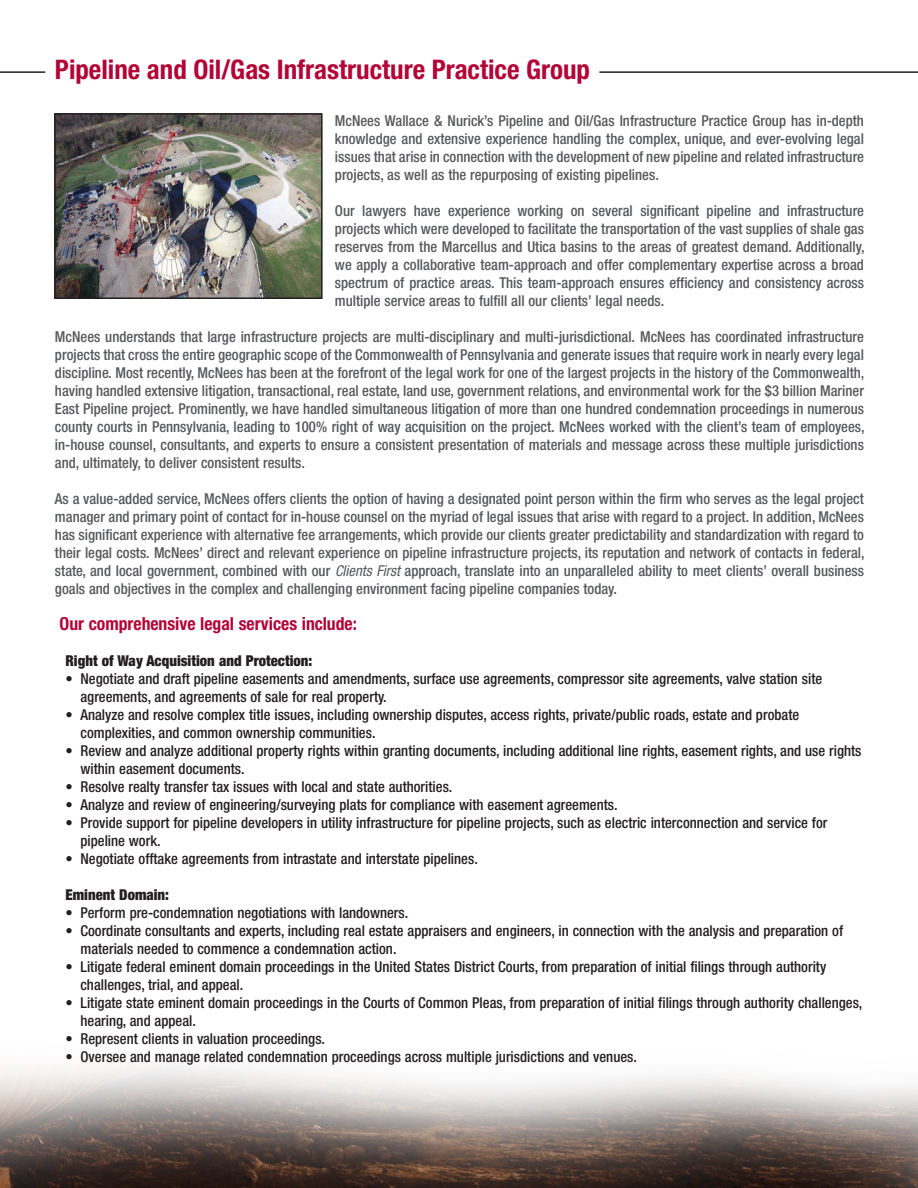
<style>
.page{position:relative;width:918px;height:1188px;background:#fff}
.page>*{position:absolute;margin:0;border:0;box-sizing:border-box;transform-origin:0 0}
.t1{font:700 condensed 27px "Helvetica Neue";color:#b30437}
.t2{font:700 condensed 18px "Helvetica Neue";color:#b30437}
.t3{font:500 condensed 15px/18px "Helvetica Neue";color:#57585a;text-align:justify}
.t4{font:500 condensed 15px/18px "Helvetica Neue";color:#231f20}
.t5{font:900 condensed 15px "Helvetica Neue";color:#231f20}
.s1{font-weight:400;font-style:italic}
</style>
<div class="page">
<img style="left:0;top:1066px;width:918px;height:122px">
<hr style="left:599px;top:71px;width:319px;height:2px;background:#231f20">
<hr style="left:0;top:71px;width:45px;height:2px;background:#231f20">
<img style="left:57px;top:116px;width:263px;height:180px">
<div style="left:54px;top:113px;width:269px;height:186px;border:2px solid #231f20"></div>
<p class="t1" style="left:55px;top:53px;width:537px">Pipeline and Oil/Gas Infrastructure Practice Group</p>
<p class="t3" style="left:335px;top:111px;width:531px">McNees Wallace &amp; Nurick’s Pipeline and Oil/Gas Infrastructure Practice Group has in-depth knowledge and extensive experience handling the complex, unique, and ever-evolving legal issues that arise in connection with the development of new pipeline and related infrastructure projects, as well as the repurposing of existing pipelines.</p>
<p class="t3" style="left:335px;top:201px;width:531px">Our lawyers have experience working on several significant pipeline and infrastructure projects which were developed to facilitate the transportation of the vast supplies of shale gas reserves from the Marcellus and Utica basins to the areas of greatest demand. Additionally, we apply a collaborative team-approach and offer complementary expertise across a broad spectrum of practice areas. This team-approach ensures efficiency and consistency across multiple service areas to fulfill all our clients’ legal needs.</p>
<p class="t3" style="left:55px;top:327px;width:811px">McNees understands that large infrastructure projects are multi-disciplinary and multi-jurisdictional. McNees has coordinated infrastructure projects that cross the entire geographic scope of the Commonwealth of Pennsylvania and generate issues that require work in nearly every legal discipline. Most recently, McNees has been at the forefront of the legal work for one of the largest projects in the history of the Commonwealth, having handled extensive litigation, transactional, real estate, land use, government relations, and environmental work for the $3 billion Mariner East Pipeline project. Prominently, we have handled simultaneous litigation of more than one hundred condemnation proceedings in numerous county courts in Pennsylvania, leading to 100% right of way acquisition on the project. McNees worked with the client’s team of employees, in-house counsel, consultants, and experts to ensure a consistent presentation of materials and message across these multiple jurisdictions and, ultimately, to deliver consistent results.</p>
<p class="t3" style="left:55px;top:489px;width:811px">As a value-added service, McNees offers clients the option of having a designated point person within the firm who serves as the legal project manager and primary point of contact for in-house counsel on the myriad of legal issues that arise with regard to a project. In addition, McNees has significant experience with alternative fee arrangements, which provide our clients greater predictability and standardization with regard to their legal costs. McNees’ direct and relevant experience on pipeline infrastructure projects, its reputation and network of contacts in federal, state, and local government, combined with our <span class="s1">Clients First</span> approach, translate into an unparalleled ability to meet clients’ overall business goals and objectives in the complex and challenging environment facing pipeline companies today.</p>
<p class="t2" style="left:60px;top:612px;width:299px">Our comprehensive legal services include:</p>
<p class="t5" style="left:65px;top:651px;width:248px">Right of Way Acquisition and Protection:</p>
<p class="t4" style="left:80px;top:669px;width:743px;text-indent:-15px">• Negotiate and draft pipeline easements and amendments, surface use agreements, compressor site agreements, valve station site agreements, and agreements of sale for real property.</p>
<p class="t4" style="left:80px;top:705px;width:720px;text-indent:-15px">• Analyze and resolve complex title issues, including ownership disputes, access rights, private/public roads, estate and probate complexities, and common ownership communities.</p>
<p class="t4" style="left:80px;top:741px;width:783px;text-indent:-15px">• Review and analyze additional property rights within granting documents, including additional line rights, easement rights, and use rights within easement documents.</p>
<p class="t4" style="left:65px;top:777px;width:388px">• Resolve realty transfer tax issues with local and state authorities.</p>
<p class="t4" style="left:65px;top:795px;width:554px">• Analyze and review of engineering/surveying plats for compliance with easement agreements.</p>
<p class="t4" style="left:80px;top:813px;width:748px;text-indent:-15px">• Provide support for pipeline developers in utility infrastructure for pipeline projects, such as electric interconnection and service for pipeline work.</p>
<p class="t4" style="left:65px;top:849px;width:414px">• Negotiate offtake agreements from intrastate and interstate pipelines.</p>
<p class="t5" style="left:65px;top:885px;width:105px">Eminent Domain:</p>
<p class="t4" style="left:65px;top:903px;width:344px">• Perform pre-condemnation negotiations with landowners.</p>
<p class="t4" style="left:80px;top:921px;width:764px;text-indent:-15px">• Coordinate consultants and experts, including real estate appraisers and engineers, in connection with the analysis and preparation of materials needed to commence a condemnation action.</p>
<p class="t4" style="left:80px;top:957px;width:747px;text-indent:-15px">• Litigate federal eminent domain proceedings in the United States District Courts, from preparation of initial filings through authority challenges, trial, and appeal.</p>
<p class="t4" style="left:80px;top:993px;width:784px;text-indent:-15px">• Litigate state eminent domain proceedings in the Courts of Common Pleas, from preparation of initial filings through authority challenges, hearing, and appeal.</p>
<p class="t4" style="left:65px;top:1029px;width:261px">• Represent clients in valuation proceedings.</p>
<p class="t4" style="left:65px;top:1047px;width:573px">• Oversee and manage related condemnation proceedings across multiple jurisdictions and venues.</p>
</div>
